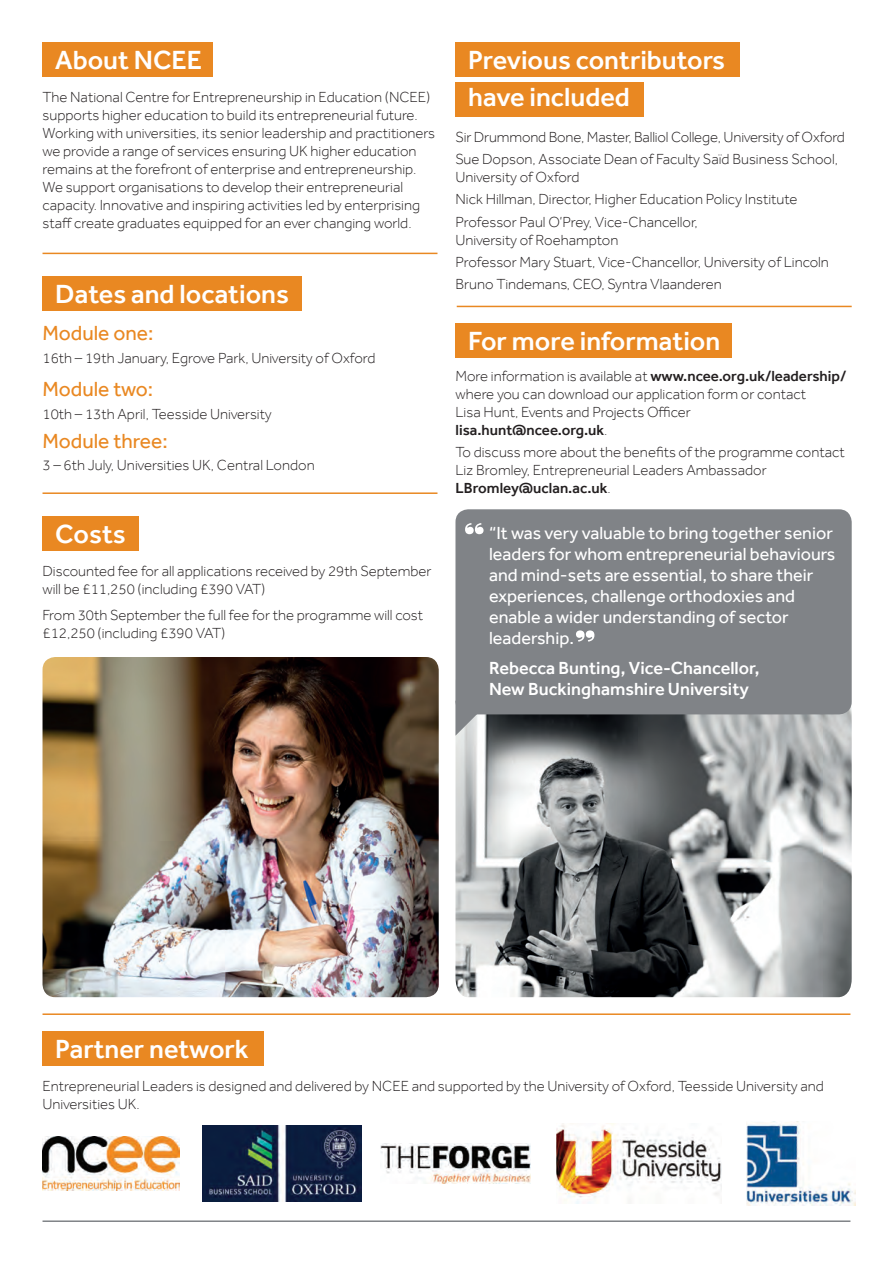
<style>
.page{position:relative;width:893px;height:1263px;background:#fff}
.page>*{position:absolute;margin:0;border:0;box-sizing:border-box;transform-origin:0 0}
.t1{font:500 27px/36.6px "Effra";color:#fff}
.t2{font:21px "Effra";color:#e98822}
.t3{font:18px/21.1px "Effra";color:#fff}
.t4{font:500 18px/21px "Effra";color:#fff}
.t5{font:300 15px/18px "Effra";color:#231f20}
.s1{font-weight:500}
</style>
<div class="page">
<img style="left:43px;top:657px;width:396px;height:340px">
<div style="left:43px;top:43px;width:170px;height:34px;background:#e98822"></div>
<div style="left:455px;top:323px;width:277px;height:35px;background:#e98822"></div>
<div style="left:43px;top:1031px;width:221px;height:35px;background:#e98822"></div>
<img style="left:203px;top:1126px;width:158px;height:75px">
<img style="left:747px;top:1121px;width:109px;height:85px">
<hr style="left:43px;top:253px;width:394px;height:1px;background:#e98822">
<hr style="left:457px;top:306px;width:395px;height:1px;background:#e98822">
<img style="left:455px;top:705px;width:397px;height:292px">
<div style="left:455px;top:509px;width:397px;height:205px;background:#808387;border-radius:13px"></div>
<svg style="left:455px;top:701px;width:35px;height:35px"></svg>
<svg style="left:465px;top:523px;width:19px;height:11px"></svg>
<svg style="left:576px;top:630px;width:18px;height:11px"></svg>
<hr style="left:43px;top:1220px;width:807px;height:2px;background:#808387">
<hr style="left:43px;top:1013px;width:807px;height:2px;background:#e98822">
<hr style="left:43px;top:492px;width:394px;height:2px;background:#e98822">
<div style="left:43px;top:276px;width:259px;height:35px;background:#e98822"></div>
<div style="left:43px;top:516px;width:96px;height:35px;background:#e98822"></div>
<div style="left:455px;top:82px;width:188px;height:35px;background:#e98822"></div>
<div style="left:455px;top:43px;width:285px;height:34px;background:#e98822"></div>
<img style="left:43px;top:1136px;width:136px;height:54px">
<img style="left:556px;top:1124px;width:165px;height:79px">
<img style="left:381px;top:1143px;width:149px;height:41px">
<h1 class="t1" style="left:55px;top:42px;width:148px">About NCEE</h1>
<p class="t5" style="left:43px;top:88px;width:394px">The National Centre for Entrepreneurship in Education (NCEE) supports higher education to build its entrepreneurial future.<br>Working with universities, its senior leadership and practitioners we provide a range of services ensuring UK higher education remains at the forefront of enterprise and entrepreneurship.<br>We support organisations to develop their entrepreneurial capacity. Innovative and inspiring activities led by enterprising staff create graduates equipped for an ever changing world.</p>
<h1 class="t1" style="left:55px;top:275px;width:235px">Dates and locations</h1>
<h2 class="t2" style="left:43px;top:321px;width:112px">Module one:</h2>
<p class="t5" style="left:43px;top:349px;width:334px">16th – 19th January, Egrove Park, University of Oxford</p>
<h2 class="t2" style="left:43px;top:377px;width:112px">Module two:</h2>
<p class="t5" style="left:43px;top:405px;width:231px">10th – 13th April, Teesside University</p>
<h2 class="t2" style="left:43px;top:429px;width:127px">Module three:</h2>
<p class="t5" style="left:43px;top:456px;width:274px">3 – 6th July, Universities UK, Central London</p>
<h1 class="t1" style="left:55px;top:515px;width:72px">Costs</h1>
<p class="t5" style="left:43px;top:562px;width:391px">Discounted fee for all applications received by 29th September will be £11,250 (including £390 VAT)</p>
<p class="t5" style="left:43px;top:606px;width:382px">From 30th September the full fee for the programme will cost £12,250 (including £390 VAT)</p>
<h1 class="t1" style="left:468px;top:42px;width:258px">Previous contributors have included</h1>
<p class="t5" style="left:455px;top:126px;width:391px;line-height:22.2px">Sir Drummond Bone, Master, Balliol College, University of Oxford<br>Sue Dopson, Associate Dean of Faculty Saïd Business School,</p>
<p class="t5" style="left:455px;top:166px;width:343px;line-height:22.2px">University of Oxford<br>Nick Hillman, Director, Higher Education Policy Institute<br>Professor Paul O’Prey, Vice-Chancellor,</p>
<p class="t5" style="left:455px;top:228px;width:375px;line-height:22.2px">University of Roehampton<br>Professor Mary Stuart, Vice-Chancellor, University of Lincoln<br>Bruno Tindemans, CEO, Syntra Vlaanderen</p>
<h1 class="t1" style="left:468px;top:322px;width:254px">For more information</h1>
<p class="t5" style="left:455px;top:367px;width:392px">More information is available at <span class="s1">www.ncee.org.uk/leadership/ </span>where you can download our application form or contact<br>Lisa Hunt, Events and Projects Officer <span class="s1">lisa.hunt@ncee.org.uk</span>.</p>
<p class="t5" style="left:455px;top:443px;width:391px">To discuss more about the benefits of the programme contact<br>Liz Bromley, Entrepreneurial Leaders Ambassador<br><span class="s1">LBromley@uclan.ac.uk</span>.</p>
<p class="t3" style="left:489px;top:522px;width:348px">“It was very valuable to bring together senior leaders for whom entrepreneurial behaviours and mind-sets are essential, to share their experiences, challenge orthodoxies and enable a wider understanding of sector leadership.</p>
<p class="t4" style="left:489px;top:657px;width:272px">Rebecca Bunting, Vice-Chancellor,<br>New Buckinghamshire University</p>
<h1 class="t1" style="left:55px;top:1030px;width:195px">Partner network</h1>
<p class="t5" style="left:43px;top:1077px;width:783px">Entrepreneurial Leaders is designed and delivered by NCEE and supported by the University of Oxford, Teesside University and<br>Universities UK.</p>
</div>
